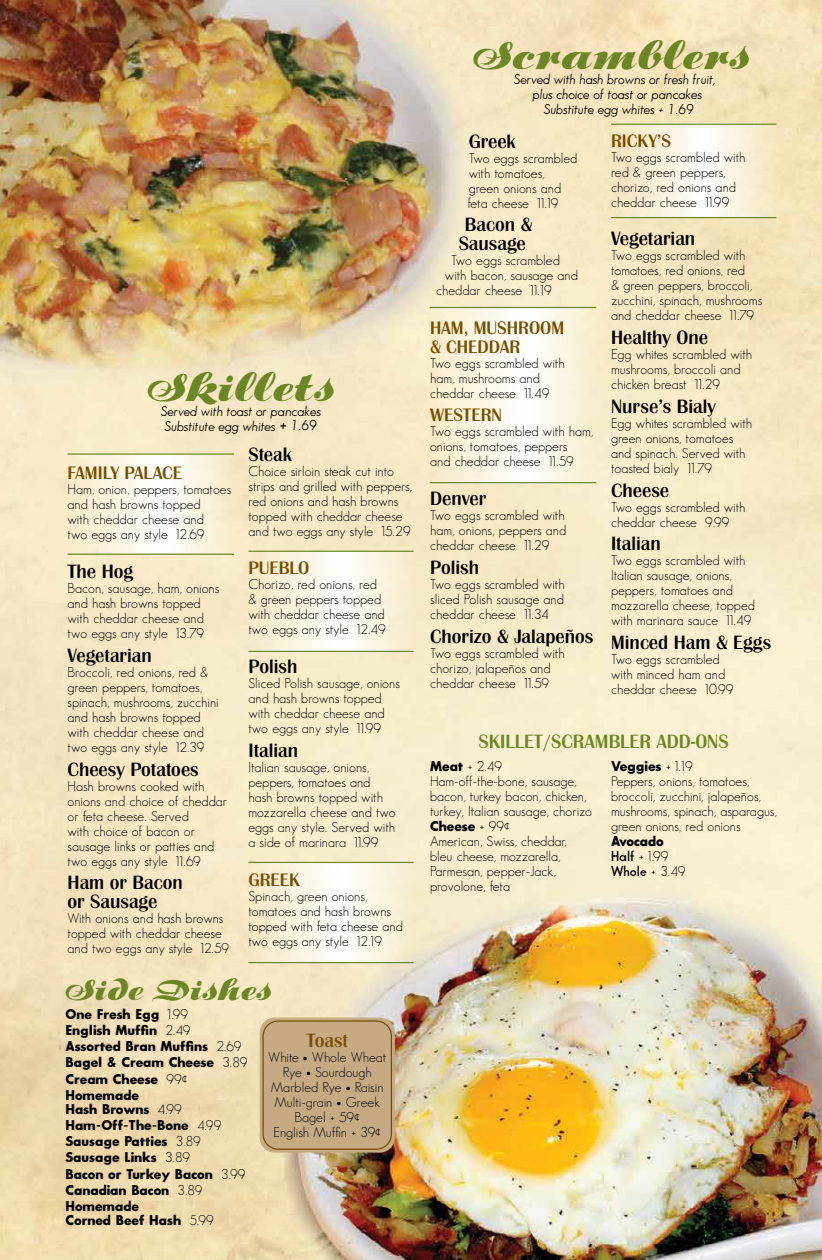
<style>
.page{position:relative;width:822px;height:1260px;background:#fff}
.page>*{position:absolute;margin:0;border:0;box-sizing:border-box;transform-origin:0 0}
.t1{font:40px "P22 Klauss Kursiv";color:#6b8625}
.t2{font:30px "P22 Klauss Kursiv";color:#6b8625}
.t3{font:20px/18.8px "Britannic Medium DTC";color:#000;text-align:center}
.t4{font:20px "Britannic Medium DTC";color:#6b8625}
.t5{font:20px "Britannic Medium DTC";letter-spacing:-.005em;color:#774e00}
.t6{font:18.75px/18.8px "Britannic Medium DTC";color:#774e00}
.t7{font:13.75px/15px "Bougan S Si";color:#000}
.t8{font:700 13.75px/16.2px "Bougan Black S Si";color:#000}
.t9{font:italic 13.75px/15px "Bougan Book S Si";color:#000}
.s1{font-size:22.5px}
.s2{font-family:"Bougan S Si";font-weight:400}
.s3{font-family:"Bougan Black S Si";font-weight:700}
.s4{font-weight:600}
</style>
<div class="page">
<img style="left:0;top:0;width:821px;height:1260px">
<svg style="left:611px;top:125px;width:165px;height:92px"></svg>
<hr style="left:611px;top:124px;width:165px;height:1px;background:#6b8625">
<hr style="left:611px;top:217px;width:165px;height:1px;background:#6b8625">
<svg style="left:429px;top:308px;width:167px;height:174px"></svg>
<hr style="left:429px;top:307px;width:167px;height:1px;background:#6b8625">
<hr style="left:429px;top:482px;width:167px;height:1px;background:#6b8625">
<svg style="left:68px;top:455px;width:166px;height:99px"></svg>
<hr style="left:68px;top:453px;width:166px;height:2px;background:#6b8625">
<hr style="left:68px;top:554px;width:166px;height:1px;background:#6b8625">
<svg style="left:248px;top:551px;width:166px;height:101px"></svg>
<hr style="left:248px;top:551px;width:165px;height:1px;background:#6b8625">
<hr style="left:248px;top:651px;width:165px;height:1px;background:#6b8625">
<svg style="left:248px;top:862px;width:166px;height:101px"></svg>
<hr style="left:248px;top:862px;width:165px;height:1px;background:#6b8625">
<hr style="left:248px;top:962px;width:165px;height:1px;background:#6b8625">
<div style="left:259px;top:1018px;width:135px;height:135px;background:#c6aa84;border-radius:15px"></div>
<div style="left:262px;top:1020px;width:130px;height:130px;border:1px solid #774e00;border-radius:15px"></div>
<h1 class="t1" style="left:147px;top:363px;width:189px">Skillets</h1>
<p class="t9" style="left:161px;top:403px;width:161px">Served with toast or pancakes<br>Substitute egg whites <span class="s1">+</span> 1.69</p>
<h3 class="t6" style="left:68px;top:464px;width:116px">FAMILY PALACE</h3>
<p class="t7" style="left:68px;top:482px;width:165px">Ham, onion, peppers, tomatoes and hash browns topped<br>with cheddar cheese and<br>two eggs any style 12.69</p>
<h3 class="t3" style="left:68px;top:562px;width:67px">The Hog</h3>
<p class="t7" style="left:68px;top:581px;width:153px">Bacon, sausage, ham, onions and hash browns topped with cheddar cheese and two eggs any style 13.79</p>
<h3 class="t3" style="left:68px;top:646px;width:86px">Vegetarian</h3>
<p class="t7" style="left:68px;top:665px;width:153px">Broccoli, red onions, red &amp; green peppers, tomatoes, spinach, mushrooms, zucchini and hash browns topped with cheddar cheese and two eggs any style 12.39</p>
<h3 class="t3" style="left:68px;top:760px;width:133px">Cheesy Potatoes</h3>
<p class="t7" style="left:68px;top:778px;width:161px">Hash browns cooked with onions and choice of cheddar or feta cheese. Served<br>with choice of bacon or sausage links or patties and two eggs any style 11.69</p>
<h3 class="t3" style="left:68px;top:873px;width:117px;text-align:left">Ham or Bacon or Sausage</h3>
<p class="t7" style="left:68px;top:911px;width:163px">With onions and hash browns topped with cheddar cheese and two eggs any style 12.59</p>
<h3 class="t3" style="left:248px;top:445px;width:45px">Steak</h3>
<p class="t7" style="left:248px;top:463px;width:165px">Choice sirloin steak cut into strips and grilled with peppers, red onions and hash browns topped with cheddar cheese and two eggs any style 15.29</p>
<h3 class="t6" style="left:248px;top:559px;width:62px">PUEBLO</h3>
<p class="t7" style="left:248px;top:577px;width:138px">Chorizo, red onions, red &amp; green peppers topped with cheddar cheese and two eggs any style 12.49</p>
<h3 class="t3" style="left:248px;top:657px;width:50px">Polish</h3>
<p class="t7" style="left:248px;top:676px;width:153px">Sliced Polish sausage, onions and hash browns topped with cheddar cheese and two eggs any style 11.99</p>
<h3 class="t3" style="left:248px;top:741px;width:51px">Italian</h3>
<p class="t7" style="left:248px;top:759px;width:149px">Italian sausage, onions, peppers, tomatoes and hash browns topped with mozzarella cheese and two eggs any style. Served with a side of marinara 11.99</p>
<h3 class="t6" style="left:248px;top:870px;width:53px">GREEK</h3>
<p class="t7" style="left:248px;top:888px;width:156px">Spinach, green onions, tomatoes and hash browns topped with feta cheese and two eggs any style 12.19</p>
<h2 class="t2" style="left:65px;top:972px;width:208px">Side Dishes</h2>
<p class="t8" style="left:65px;top:1006px;width:183px">One Fresh Egg <span class="s2">1.99<br></span>English Muffin <span class="s2">2.49<br></span>Assorted Bran Muffins <span class="s2">2.69<br></span>Bagel &amp; Cream Cheese <span class="s2">3.89<br></span>Cream Cheese <span class="s2">99¢<br></span>Homemade</p>
<p class="t8" style="left:65px;top:1101px;width:181px">Hash Browns <span class="s2">4.99<br></span>Ham-Off-The-Bone <span class="s2">4.99<br></span>Sausage Patties <span class="s2">3.89<br></span>Sausage Links <span class="s2">3.89<br></span>Bacon or Turkey Bacon <span class="s2">3.99<br></span>Canadian Bacon <span class="s2">3.89<br></span>Homemade</p>
<p class="t8" style="left:65px;top:1212px;width:150px">Corned Beef Hash <span class="s2">5.99</span></p>
<h3 class="t5" style="left:306px;top:1029px;width:43px">Toast</h3>
<p class="t7" style="left:268px;top:1050px;width:119px;text-align:center">White • Whole Wheat<br>Rye • Sourdough<br>Marbled Rye • Raisin<br>Multi-grain • Greek<br>Bagel + 59¢<br>English Muffin + 39¢</p>
<h1 class="t1" style="left:473px;top:31px;width:278px">Scramblers</h1>
<p class="t9" style="left:513px;top:71px;width:203px">Served with hash browns or fresh fruit,</p>
<p class="t9" style="left:532px;top:86px;width:171px">plus choice of toast or pancakes</p>
<p class="t9" style="left:543px;top:101px;width:152px">Substitute egg whites + 1.69</p>
<h3 class="t3" style="left:468px;top:131px;width:49px">Greek</h3>
<p class="t7" style="left:467px;top:150px;width:111px">Two eggs scrambled with tomatoes, green onions and feta cheese 11.19</p>
<h3 class="t3" style="left:458px;top:215px;width:75px">Bacon &amp;<br>Sausage</h3>
<p class="t7" style="left:451px;top:253px;width:110px">Two eggs scrambled</p>
<p class="t7" style="left:445px;top:268px;width:134px">with bacon, sausage and</p>
<p class="t7" style="left:436px;top:283px;width:117px">cheddar cheese 11.19</p>
<h3 class="t6" style="left:430px;top:318px;width:135px">HAM, MUSHROOM &amp; CHEDDAR</h3>
<p class="t7" style="left:430px;top:355px;width:136px">Two eggs scrambled with ham, mushrooms and cheddar cheese 11.49</p>
<h3 class="t6" style="left:430px;top:406px;width:73px">WESTERN</h3>
<p class="t7" style="left:430px;top:424px;width:165px">Two eggs scrambled with ham, onions, tomatoes, peppers<br>and cheddar cheese 11.59</p>
<h3 class="t3" style="left:430px;top:489px;width:57px">Denver</h3>
<p class="t7" style="left:430px;top:508px;width:138px">Two eggs scrambled with ham, onions, peppers and cheddar cheese 11.29</p>
<h3 class="t3" style="left:430px;top:558px;width:50px">Polish</h3>
<p class="t7" style="left:430px;top:576px;width:136px;text-align:justify">Two eggs scrambled with sliced Polish sausage and cheddar cheese 11.34</p>
<h3 class="t3" style="left:430px;top:626px;width:165px">Chorizo &amp; Jalapeños</h3>
<p class="t7" style="left:430px;top:645px;width:136px">Two eggs scrambled with chorizo, jalapeños and cheddar cheese 11.59</p>
<h3 class="t6" style="left:610px;top:131px;width:62px">RICKY’S</h3>
<p class="t7" style="left:610px;top:149px;width:136px">Two eggs scrambled with red &amp; green peppers, chorizo, red onions and cheddar cheese 11.99</p>
<h3 class="t3" style="left:610px;top:229px;width:86px">Vegetarian</h3>
<p class="t7" style="left:610px;top:248px;width:153px">Two eggs scrambled with tomatoes, red onions, red<br>&amp; green peppers, broccoli, zucchini, spinach, mushrooms and cheddar cheese 11.79</p>
<h3 class="t3" style="left:610px;top:328px;width:98px">Healthy One</h3>
<p class="t7" style="left:610px;top:347px;width:143px">Egg whites scrambled with mushrooms, broccoli and chicken breast 11.29</p>
<h3 class="t3" style="left:610px;top:397px;width:106px">Nurse’s Bialy</h3>
<p class="t7" style="left:610px;top:415px;width:143px">Egg whites scrambled with green onions, tomatoes and spinach. Served with toasted bialy 11.79</p>
<h3 class="t3" style="left:610px;top:480px;width:60px">Cheese</h3>
<p class="t7" style="left:610px;top:499px;width:136px">Two eggs scrambled with cheddar cheese 9.99</p>
<h3 class="t3" style="left:610px;top:534px;width:51px">Italian</h3>
<p class="t7" style="left:610px;top:553px;width:145px">Two eggs scrambled with<br>Italian sausage, onions, peppers, tomatoes and mozzarella cheese, topped with marinara sauce 11.49</p>
<h3 class="t3" style="left:610px;top:633px;width:162px">Minced Ham &amp; Eggs</h3>
<p class="t7" style="left:610px;top:652px;width:124px">Two eggs scrambled with minced ham and cheddar cheese 10.99</p>
<h3 class="t4" style="left:478px;top:731px;width:251px">SKILLET/SCRAMBLER ADD-ONS</h3>
<p class="t7" style="left:430px;top:759px;width:163px"><span class="s3">Meat</span> + 2.49<br>Ham-off-the-bone, sausage, bacon, turkey bacon, chicken, turkey, Italian sausage, chorizo</p>
<p class="t8" style="left:430px;top:818px;width:81px">Cheese <span class="s2">+ 99¢</span></p>
<p class="t7" style="left:430px;top:834px;width:138px">American, Swiss, cheddar, bleu cheese, mozzarella,<br>Parmesan, pepper-Jack, provolone, feta</p>
<p class="t8" style="left:610px;top:758px;width:83px">Veggies <span class="s2">+ 1.19</span></p>
<p class="t7" style="left:610px;top:774px;width:167px">Peppers, onions, tomatoes, broccoli, zucchini, jalapeños, mushrooms, spinach, asparagus, green onions, red onions</p>
<p class="t8" style="left:610px;top:833px;width:54px">Avocado</p>
<p class="t7" style="left:610px;top:849px;width:76px"><span class="s4">Half</span> + 1.99<br><span class="s4">Whole</span> + 3.49</p>
</div>
